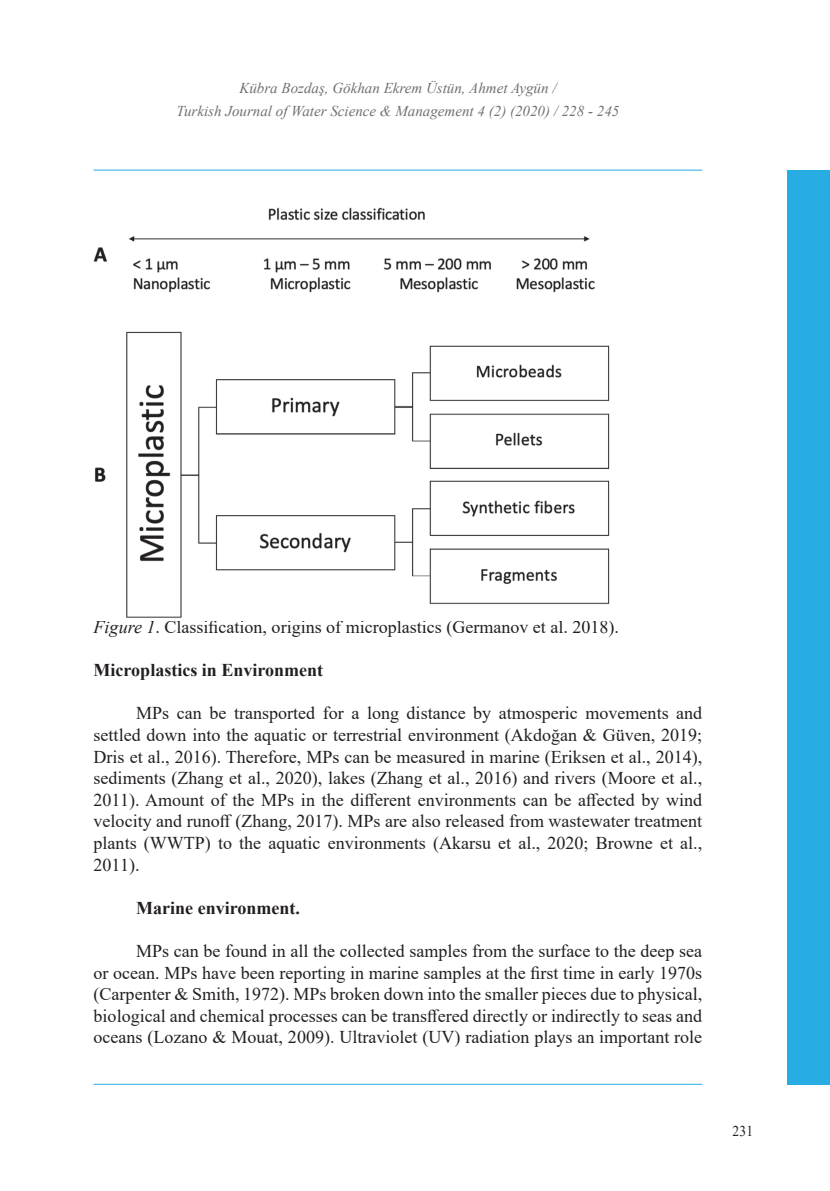
<style>
.page{position:relative;width:830px;height:1191px;background:#fff}
.page>*{position:absolute;margin:0;border:0;box-sizing:border-box;transform-origin:0 0}
.t1{font:18px/21.6px "Times New Roman";color:#231f20;text-align:justify}
.t2{font:700 18px "Times New Roman";color:#231f20}
.t3{font:italic 15px/22.2px "Times New Roman";color:#6f7073;text-align:center}
.t4{font:15px "Times New Roman";color:#231f20;scale:.9 1}
.s1{font-style:italic}
</style>
<div class="page">
<div style="left:787px;top:170px;width:42px;height:914px;background:#27ade3"></div>
<hr style="left:94px;top:170px;width:608px;height:1px;background:#27ade3">
<hr style="left:94px;top:1084px;width:608px;height:1px;background:#27ade3">
<img style="left:93px;top:207px;width:517px;height:411px">
<p class="t3" style="left:176px;top:77px;width:444px">Kübra Bozdaş, Gökhan Ekrem Üstün, Ahmet Aygün /<br>Turkish Journal of Water Science &amp; Management 4 (2) (2020) / 228 - 245</p>
<p class="t1" style="left:94px;top:615px;width:526px"><span class="s1">Figure 1</span>. Classification, origins of microplastics (Germanov et al. 2018).</p>
<p class="t2" style="left:94px;top:657px;width:231px">Microplastics in Environment</p>
<p class="t1" style="left:94px;top:702px;width:610px;text-indent:43px">MPs can be transported for a long distance by atmosperic movements and settled down into the aquatic or terrestrial environment (Akdoğan &amp; Güven, 2019; Dris et al., 2016). Therefore, MPs can be measured in marine (Eriksen et al., 2014), sediments (Zhang et al., 2020), lakes (Zhang et al., 2016) and rivers (Moore et al., 2011). Amount of the MPs in the different environments can be affected by wind velocity and runoff (Zhang, 2017). MPs are also released from wastewater treatment plants (WWTP) to the aquatic environments (Akarsu et al., 2020; Browne et al., 2011).</p>
<p class="t2" style="left:136px;top:894px;width:165px">Marine environment.</p>
<p class="t1" style="left:94px;top:939px;width:610px;text-indent:43px">MPs can be found in all the collected samples from the surface to the deep sea or ocean. MPs have been reporting in marine samples at the first time in early 1970s (Carpenter &amp; Smith, 1972). MPs broken down into the smaller pieces due to physical, biological and chemical processes can be transffered directly or indirectly to seas and oceans (Lozano &amp; Mouat, 2009). Ultraviolet (UV) radiation plays an important role</p>
<p class="t4" style="left:732px;top:1120px;width:25px">231</p>
</div>
